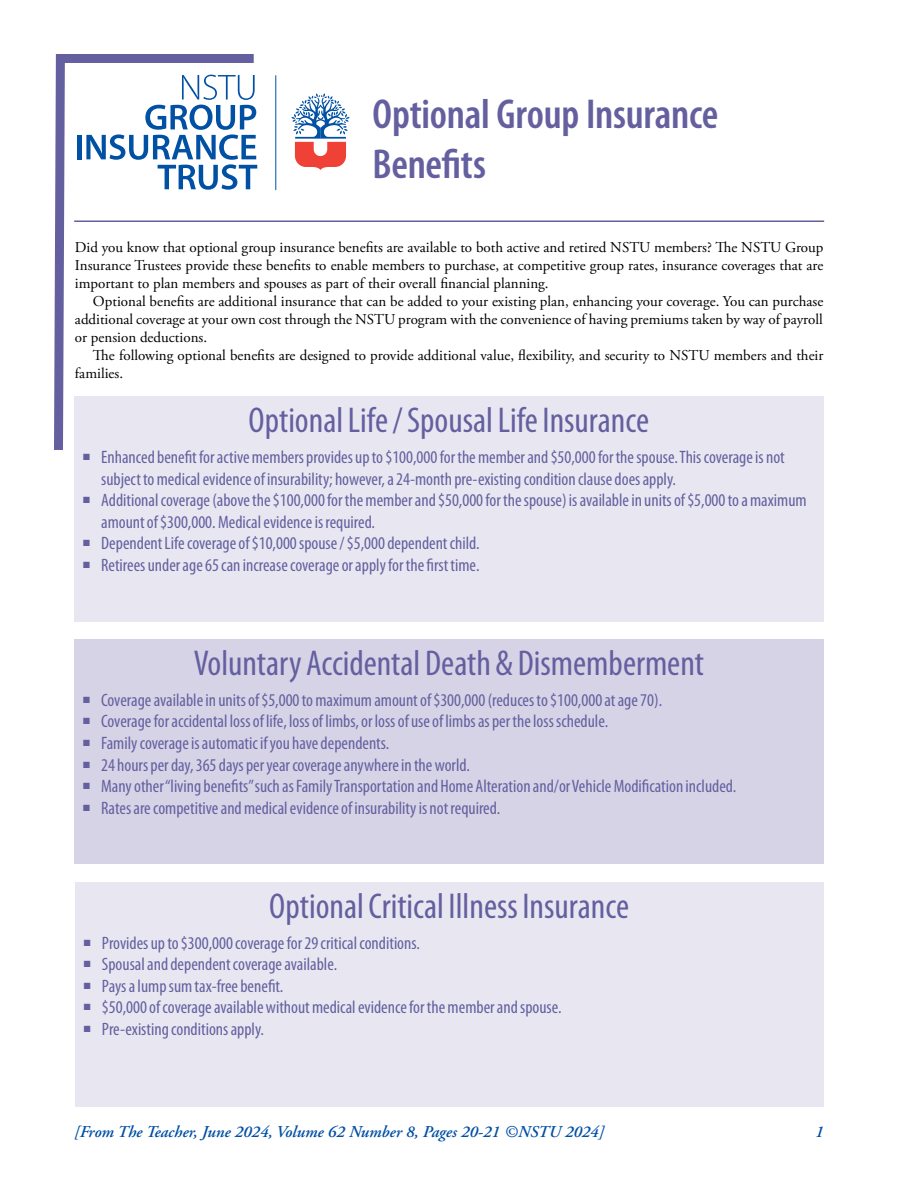
<style>
.page{position:relative;width:918px;height:1188px;background:#fff}
.page>*{position:absolute;margin:0;border:0;box-sizing:border-box;transform-origin:0 0}
.t1{font:600 condensed 42px/50.4px "Myriad Pro";letter-spacing:-.005em;color:#6460a0}
.t2{font:condensed 36px "Myriad Pro";color:#6460a0}
.t3{font:condensed 18px/21.6px "Myriad Pro";color:#6460a0}
.t4{font:italic 600 16.5px "Adobe Garamond";color:#0050a4}
.copy{font:15px/18px "Adobe Garamond Pro";color:#000;text-align:justify}
.copy_first_paragraph{font:15px/18px "Adobe Garamond Pro";color:#000;text-align:justify}
</style>
<div class="page">
<svg style="left:54px;top:54px;width:204px;height:396px"></svg>
<div style="left:77px;top:135px;width:5px;height:24px;background:#0050a3"></div>
<svg style="left:86px;top:75px;width:171px;height:115px"></svg>
<hr style="left:275px;top:75px;width:1px;height:115px;background:#0050a3">
<svg style="left:291px;top:93px;width:59px;height:77px"></svg>
<hr style="left:74px;top:220px;width:750px;height:2px;background:#6460a0">
<div style="left:74px;top:396px;width:749px;height:225px;background:#e8e7f1"></div>
<div style="left:74px;top:639px;width:749px;height:225px;background:#d6d3e6"></div>
<div style="left:75px;top:882px;width:748px;height:225px;background:#e8e7f1"></div>
<p class="t1" style="left:373px;top:89px;width:347px">Optional Group Insurance<br>Benefits</p>
<p class="copy_first_paragraph" style="left:75px;top:239px;width:750px">Did you know that optional group insurance benefits are available to both active and retired NSTU members? The NSTU Group Insurance Trustees provide these benefits to enable members to purchase, at competitive group rates, insurance coverages that are important to plan members and spouses as part of their overall financial planning.</p>
<p class="copy" style="left:75px;top:293px;width:750px;text-indent:18px">Optional benefits are additional insurance that can be added to your existing plan, enhancing your coverage. You can purchase additional coverage at your own cost through the NSTU program with the convenience of having premiums taken by way of payroll or pension deductions.</p>
<p class="copy" style="left:75px;top:347px;width:750px;text-indent:18px">The following optional benefits are designed to provide additional value, flexibility, and security to NSTU members and their families.</p>
<p class="t2" style="left:249px;top:401px;width:402px">Optional Life / Spousal Life Insurance</p>
<p class="t3" style="left:101px;top:447px;width:685px;text-indent:-18px">■ Enhanced benefit for active members provides up to $100,000 for the member and $50,000 for the spouse. This coverage is not subject to medical evidence of insurability; however, a 24-month pre-existing condition clause does apply.</p>
<p class="t3" style="left:101px;top:490px;width:707px;text-indent:-18px">■ Additional coverage (above the $100,000 for the member and $50,000 for the spouse) is available in units of $5,000 to a maximum amount of $300,000. Medical evidence is required.</p>
<p class="t3" style="left:83px;top:533px;width:398px">■ Dependent Life coverage of $10,000 spouse / $5,000 dependent child.</p>
<p class="t3" style="left:83px;top:555px;width:398px">■ Retirees under age 65 can increase coverage or apply for the first time.</p>
<p class="t2" style="left:194px;top:644px;width:512px">Voluntary Accidental Death &amp; Dismemberment</p>
<p class="t3" style="left:83px;top:689px;width:581px">■ Coverage available in units of $5,000 to maximum amount of $300,000 (reduces to $100,000 at age 70).</p>
<p class="t3" style="left:83px;top:711px;width:527px">■ Coverage for accidental loss of life, loss of limbs, or loss of use of limbs as per the loss schedule.</p>
<p class="t3" style="left:83px;top:733px;width:308px">■ Family coverage is automatic if you have dependents.</p>
<p class="t3" style="left:83px;top:754px;width:388px">■ 24 hours per day, 365 days per year coverage anywhere in the world.</p>
<p class="t3" style="left:83px;top:776px;width:655px">■ Many other “living benefits” such as Family Transportation and Home Alteration and/or Vehicle Modification included.</p>
<p class="t3" style="left:83px;top:797px;width:419px">■ Rates are competitive and medical evidence of insurability is not required.</p>
<p class="t2" style="left:269px;top:887px;width:361px">Optional Critical Illness Insurance</p>
<p class="t3" style="left:84px;top:932px;width:337px">■ Provides up to $300,000 coverage for 29 critical conditions.</p>
<p class="t3" style="left:84px;top:954px;width:255px">■ Spousal and dependent coverage available.</p>
<p class="t3" style="left:84px;top:975px;width:201px">■ Pays a lump sum tax-free benefit.</p>
<p class="t3" style="left:84px;top:997px;width:479px">■ $50,000 of coverage available without medical evidence for the member and spouse.</p>
<p class="t3" style="left:84px;top:1019px;width:182px">■ Pre-existing conditions apply.</p>
<p class="t4" style="left:74px;top:1122px;width:531px">[From The Teacher, June 2024, Volume 62 Number 8, Pages 20-21 ©NSTU 2024]</p>
<p class="t4" style="left:815px;top:1122px;width:10px">1</p>
</div>
